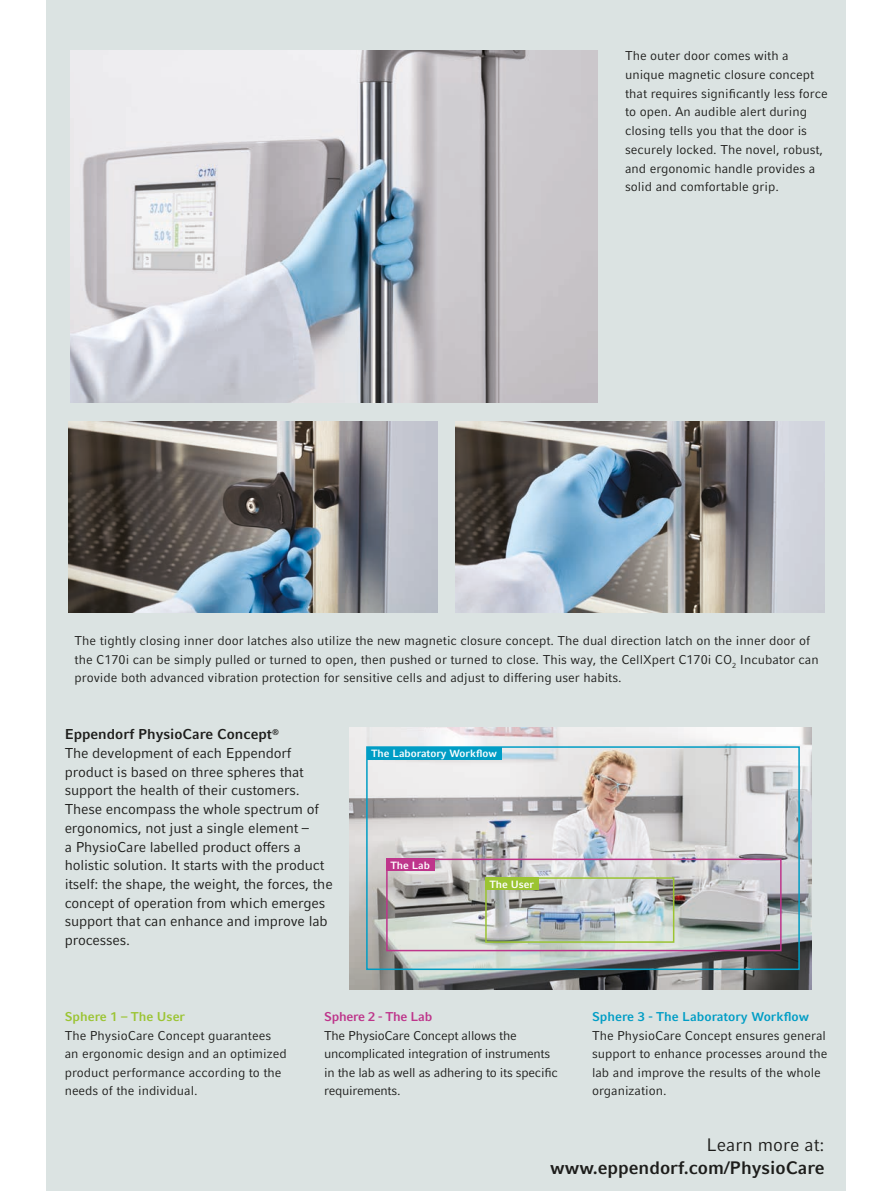
<style>
.page{position:relative;width:893px;height:1191px;background:#fff}
.page>*{position:absolute;margin:0;border:0;box-sizing:border-box;transform-origin:0 0}
.t1{font:700 18px "Compatil Factfor Eppendorf";color:#1d1d1b}
.t2{font:18px "Compatil Factfor Eppendorf";color:#1d1d1b}
.t3{font:14.25px/18.8px "Compatil Factfor Eppendorf";letter-spacing:-.01em;color:#1d1d1b}
.t4{font:12.75px/18.8px "Compatil Factfor Eppendorf";color:#1d1d1b}
.t5{font:12.75px/18.6px "Compatil Factfor Eppendorf";letter-spacing:-.02em;color:#1d1d1b}
.t6{font:700 12.75px "Compatil Factfor Eppendorf";color:#009dc5}
.t7{font:700 12.75px "Compatil Factfor Eppendorf";color:#9bc432}
.t8{font:700 12.75px "Compatil Factfor Eppendorf";letter-spacing:-.02em;color:#be358b}
.t9{font:700 10.5px "Compatil Factfor Eppendorf";color:#fff}
.s1{font-weight:700}
</style>
<div class="page">
<div style="left:47px;top:0;width:799px;height:1191px;background:#dbe3e2"></div>
<img style="left:69px;top:421px;width:369px;height:191px">
<img style="left:455px;top:421px;width:370px;height:191px">
<img style="left:70px;top:51px;width:528px;height:351px">
<img style="left:349px;top:727px;width:463px;height:262px">
<img style="left:365px;top:745px;width:436px;height:225px">
<div style="left:386px;top:858px;width:396px;height:93px;border:2px solid #be358b"></div>
<div style="left:485px;top:877px;width:189px;height:65px;border:2px solid #9bc432"></div>
<div style="left:367px;top:747px;width:134px;height:13px;background:#009dc5"></div>
<div style="left:386px;top:858px;width:49px;height:13px;background:#be358b"></div>
<div style="left:485px;top:877px;width:53px;height:13px;background:#9bc432"></div>
<p class="t4" style="left:625px;top:46px;width:204px">The outer door comes with a unique magnetic closure concept that requires significantly less force to open. An audible alert during closing tells you that the door is securely locked. The novel, robust, and ergonomic handle provides a solid and comfortable grip.</p>
<p class="t4" style="left:75px;top:631px;width:746px">The tightly closing inner door latches also utilize the new magnetic closure concept. The dual direction latch on the inner door of the C170i can be simply pulled or turned to open, then pushed or turned to close. This way, the CellXpert C170i CO<sub>2</sub> Incubator can provide both advanced vibration protection for sensitive cells and adjust to differing user habits.</p>
<p class="t3" style="left:65px;top:725px;width:270px"><span class="s1">Eppendorf PhysioCare Concept</span><sup>®<br></sup>The development of each Eppendorf product is based on three spheres that support the health of their customers.<br>These encompass the whole spectrum of ergonomics, not just a single element –<br>a PhysioCare labelled product offers a holistic solution. It starts with the product itself: the shape, the weight, the forces, the concept of operation from which emerges support that can enhance and improve lab processes.</p>
<p class="t9" style="left:371px;top:747px;width:127px">The Laboratory Workflow</p>
<p class="t9" style="left:390px;top:859px;width:41px">The Lab</p>
<p class="t9" style="left:489px;top:877px;width:46px">The User</p>
<p class="t7" style="left:65px;top:1009px;width:122px">Sphere 1 – The User</p>
<p class="t4" style="left:65px;top:1026px;width:223px">The PhysioCare Concept guarantees an ergonomic design and an optimized product performance according to the needs of the individual.</p>
<p class="t8" style="left:324px;top:1009px;width:110px">Sphere 2 - The Lab</p>
<p class="t5" style="left:324px;top:1026px;width:235px">The PhysioCare Concept allows the uncomplicated integration of instruments in the lab as well as adhering to its specific requirements.</p>
<p class="t6" style="left:592px;top:1009px;width:219px">Sphere 3 - The Laboratory Workflow</p>
<p class="t4" style="left:592px;top:1026px;width:237px">The PhysioCare Concept ensures general support to enhance processes around the lab and improve the results of the whole organization.</p>
<h1 class="t2" style="left:706px;top:1133px;width:119px">Learn more at:</h1>
<h1 class="t1" style="left:550px;top:1156px;width:276px">www.eppendorf.com/PhysioCare</h1>
</div>
